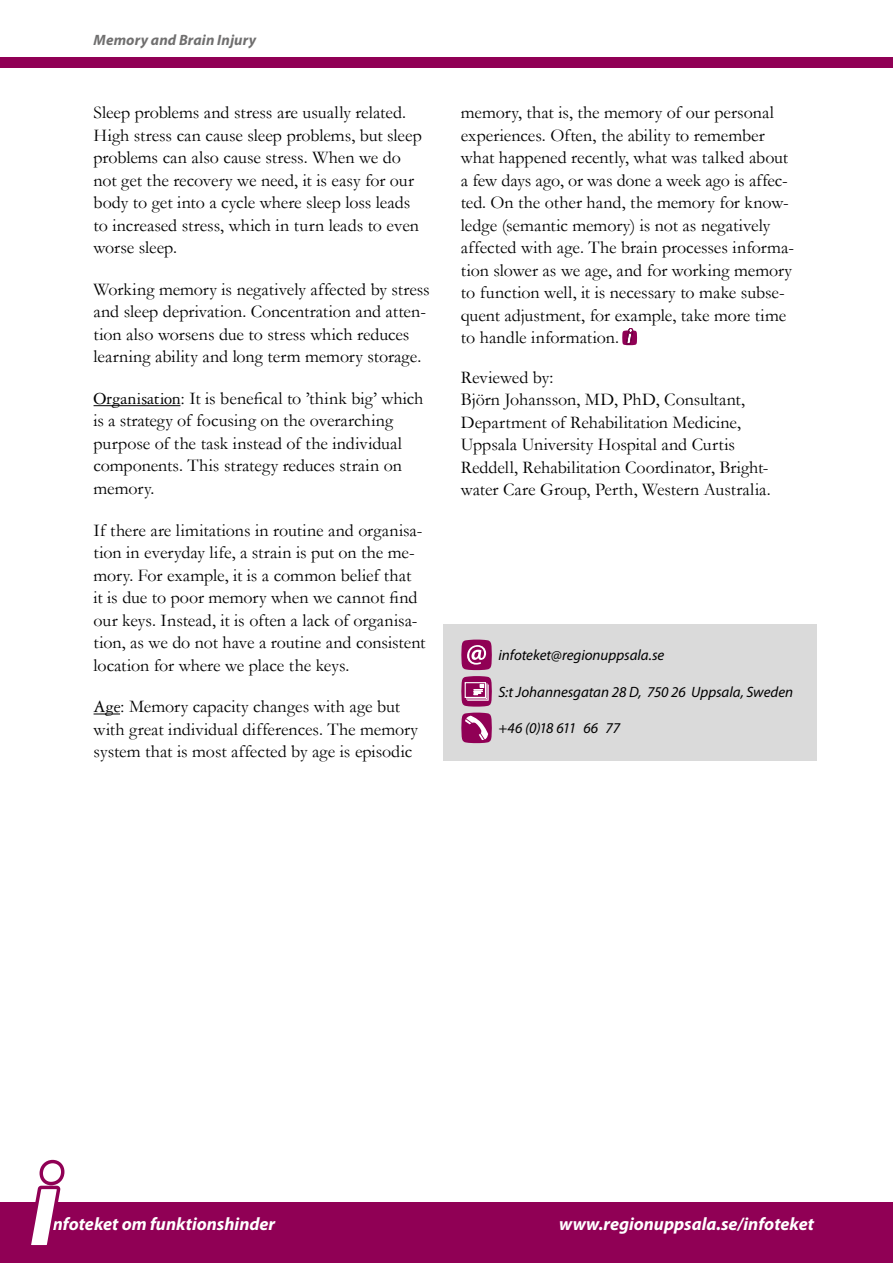
<style>
.page{position:relative;width:893px;height:1263px;background:#fff}
.page>*{position:absolute;margin:0;border:0;box-sizing:border-box;transform-origin:0 0}
.Bröd_12{font:18px/22.5px "Garamond";color:#000}
.webb12{font:italic 700 18px "Myriad Pro";color:#fff}
.t1{font:italic 15px "Myriad Pro";letter-spacing:-.005em;color:#000}
.t2{font:italic 700 15px "Myriad Pro";letter-spacing:.01em;color:#706f6f}
.t3{font:italic 15px "Myriad Pro";letter-spacing:-.03em;color:#000}
.s1{font-family:"Garamond 3 LT Std"}
</style>
<div class="page">
<div style="left:0;top:1202px;width:893px;height:61px;background:#900055"></div>
<div style="left:0;top:57px;width:893px;height:11px;background:#900055"></div>
<svg style="left:31px;top:1159px;width:34px;height:86px"></svg>
<svg style="left:622px;top:328px;width:15px;height:17px"></svg>
<div style="left:443px;top:624px;width:373px;height:137px;background:#dadada"></div>
<svg style="left:461px;top:640px;width:31px;height:30px"></svg>
<svg style="left:461px;top:676px;width:31px;height:31px"></svg>
<svg style="left:461px;top:713px;width:31px;height:30px"></svg>
<hr style="left:94px;top:405px;width:86px;height:1px;background:#000">
<svg style="left:94px;top:713px;width:26px;height:1px"></svg>
<p class="t2" style="left:94px;top:31px;width:164px">Memory and Brain Injury</p>
<p class="Bröd_12" style="left:94px;top:101px;width:330px">Sleep problems and stress are usually related.<br>High stress can cause sleep problems, but sleep problems can also cause stress. When we do not get the recovery we need, it is easy for our body to get into a cycle where sleep loss leads to increased stress, which in turn leads to even worse sleep.</p>
<p class="Bröd_12" style="left:94px;top:277px;width:338px">Working memory is negatively affected by stress and sleep deprivation. Concentration and atten&shy;tion also worsens due to stress which reduces learning ability and long term memory storage.</p>
<p class="Bröd_12" style="left:94px;top:386px;width:331px"><span class="s1">Organisation:</span> It is benefical to ’think big’ which is a strategy of focusing on the overarching purpose of the task instead of the individual components. This strategy reduces strain on memory.</p>
<p class="Bröd_12" style="left:94px;top:518px;width:333px">If there are limitations in routine and organisa&shy;tion in everyday life, a strain is put on the me&shy;mory. For example, it is a common belief that<br>it is due to poor memory when we cannot find our keys. Instead, it is often a lack of organisa&shy;tion, as we do not have a routine and consistent location for where we place the keys.</p>
<p class="Bröd_12" style="left:94px;top:695px;width:326px"><span class="s1">Age:</span> Memory capacity changes with age but with great individual differences. The memory system that is most affected by age is episodic</p>
<p class="Bröd_12" style="left:461px;top:101px;width:335px">memory, that is, the memory of our personal experiences. Often, the ability to remember what happened recently, what was talked about a few days ago, or was done a week ago is affec&shy;ted. On the other hand, the memory for know&shy;ledge (semantic memory) is not as negatively affected with age. The brain processes informa&shy;tion slower as we age, and for working memory to function well, it is necessary to make subse&shy;quent adjustment, for example, take more time to handle information.</p>
<p class="Bröd_12" style="left:461px;top:365px;width:311px">Reviewed by:<br>Björn Johansson, MD, PhD, Consultant, Department of Rehabilitation Medicine, Uppsala University Hospital and Curtis Reddell, Rehabilitation Coordinator, Bright&shy;water Care Group, Perth, Western Australia.</p>
<p class="t1" style="left:498px;top:647px;width:167px">infoteket@regionuppsala.se</p>
<p class="t1" style="left:498px;top:684px;width:296px">S:t Johannesgatan 28 D, 750 26 Uppsala, Sweden</p>
<p class="t3" style="left:498px;top:720px;width:123px">+46 (0)18 611 66 77</p>
<p class="webb12" style="left:44px;top:1214px;width:232px">i nfoteket om funktionshinder</p>
<p class="webb12" style="left:559px;top:1214px;width:256px">www.regionuppsala.se/infoteket</p>
</div>
